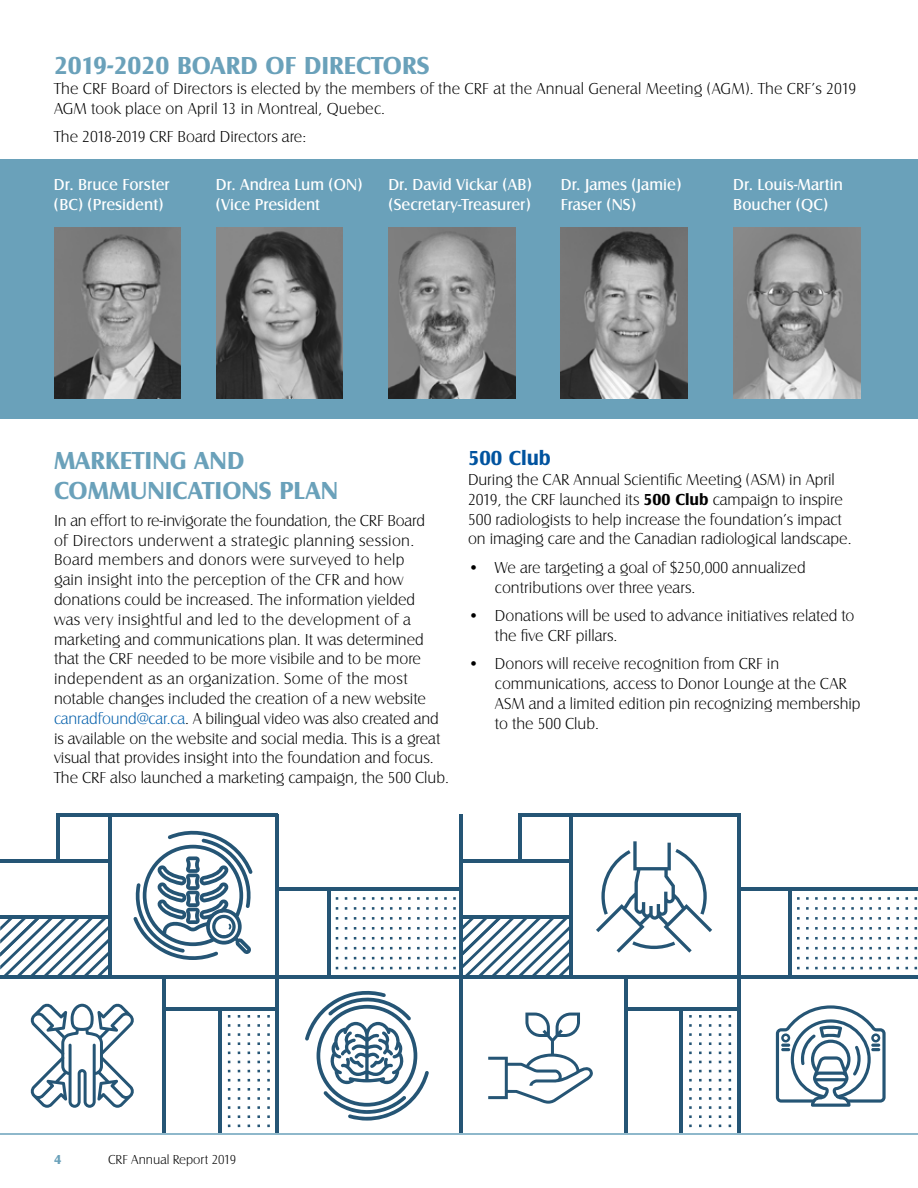
<style>
.page{position:relative;width:918px;height:1188px;background:#fff}
.page>*{position:absolute;margin:0;border:0;box-sizing:border-box;transform-origin:0 0}
.t1{font:700 25.5px/30.6px "Castle T";color:#6aa1ba}
.t2{font:700 21px "Castle T";color:#00539f}
.t3{font:16.5px/19.8px "Castle T Ligh";color:#000}
.t4{font:16.5px/19.8px "Castle T";color:#fff}
.t5{font:13.5px "Castle T Ligh";color:#000}
.t6{font:700 13.5px "Castle T";color:#6aa1ba}
.s1{color:#005eaa}
.s2{font-family:"Castle T";font-weight:700}
</style>
<div class="page">
<div style="left:0;top:159px;width:918px;height:260px;background:#6aa1ba"></div>
<hr style="left:0;top:1133px;width:918px;height:2px;background:#6aa1ba">
<svg style="left:0;top:919px;width:108px;height:56px"></svg>
<hr style="left:57px;top:814px;width:3px;height:47px;background:#255575">
<hr style="left:0;top:859px;width:110px;height:3px;background:#255575">
<hr style="left:0;top:915px;width:110px;height:4px;background:#255575">
<hr style="left:277px;top:887px;width:183px;height:3px;background:#255575">
<hr style="left:58px;top:814px;width:220px;height:3px;background:#255575">
<hr style="left:164px;top:1007px;width:113px;height:3px;background:#255575">
<hr style="left:0;top:975px;width:460px;height:3px;background:#255575">
<hr style="left:108px;top:815px;width:3px;height:162px;background:#255575">
<hr style="left:327px;top:888px;width:4px;height:88px;background:#255575">
<hr style="left:163px;top:977px;width:3px;height:156px;background:#255575">
<hr style="left:219px;top:1009px;width:3px;height:124px;background:#255575">
<hr style="left:276px;top:814px;width:3px;height:318px;background:#255575">
<hr style="left:459px;top:814px;width:3px;height:318px;background:#255575">
<svg style="left:133px;top:830px;width:120px;height:130px"></svg>
<svg style="left:30px;top:1003px;width:104px;height:105px"></svg>
<svg style="left:305px;top:990px;width:124px;height:131px"></svg>
<svg style="left:453px;top:917px;width:116px;height:58px"></svg>
<hr style="left:518px;top:814px;width:3px;height:47px;background:#255575">
<hr style="left:461px;top:859px;width:110px;height:3px;background:#255575">
<hr style="left:461px;top:915px;width:110px;height:4px;background:#255575">
<hr style="left:739px;top:887px;width:179px;height:3px;background:#255575">
<hr style="left:520px;top:814px;width:219px;height:3px;background:#255575">
<hr style="left:626px;top:1007px;width:113px;height:3px;background:#255575">
<hr style="left:461px;top:975px;width:457px;height:3px;background:#255575">
<hr style="left:569px;top:815px;width:4px;height:162px;background:#255575">
<hr style="left:789px;top:888px;width:3px;height:88px;background:#255575">
<hr style="left:624px;top:977px;width:3px;height:156px;background:#255575">
<hr style="left:680px;top:1009px;width:3px;height:124px;background:#255575">
<hr style="left:737px;top:814px;width:3px;height:318px;background:#255575">
<svg style="left:776px;top:1005px;width:110px;height:102px"></svg>
<svg style="left:596px;top:841px;width:116px;height:112px"></svg>
<svg style="left:488px;top:1013px;width:105px;height:91px"></svg>
<img style="left:54px;top:228px;width:127px;height:171px">
<img style="left:216px;top:228px;width:127px;height:171px">
<img style="left:388px;top:228px;width:127px;height:171px">
<img style="left:561px;top:228px;width:127px;height:171px">
<img style="left:733px;top:228px;width:127px;height:171px">
<h1 class="t1" style="left:54px;top:50px;width:377px">2019-2020 BOARD OF DIRECTORS</h1>
<p class="t3" style="left:54px;top:79px;width:804px">The CRF Board of Directors is elected by the members of the CRF at the Annual General Meeting (AGM). The CRF’s 2019<br>AGM took place on April 13 in Montreal, Quebec.</p>
<p class="t3" style="left:54px;top:127px;width:254px">The 2018-2019 CRF Board Directors are:</p>
<p class="t4" style="left:54px;top:174px;width:117px">Dr. Bruce Forster (BC) (President)</p>
<p class="t4" style="left:216px;top:174px;width:148px">Dr. Andrea Lum (ON) (Vice President</p>
<p class="t4" style="left:388px;top:174px;width:145px">Dr. David Vickar (AB) (Secretary-Treasurer)</p>
<p class="t4" style="left:561px;top:174px;width:122px">Dr. James (Jamie)<br>Fraser (NS)</p>
<p class="t4" style="left:733px;top:174px;width:111px">Dr. Louis-Martin<br>Boucher (QC)</p>
<h1 class="t1" style="left:54px;top:444px;width:286px">MARKETING AND<br>COMMUNICATIONS PLAN</h1>
<p class="t3" style="left:54px;top:510px;width:396px">In an effort to re-invigorate the foundation, the CRF Board<br>of Directors underwent a strategic planning session.<br>Board members and donors were surveyed to help<br>gain insight into the perception of the CFR and how donations could be increased. The information yielded<br>was very insightful and led to the development of a marketing and communications plan. It was determined that the CRF needed to be more visibile and to be more independent as an organization. Some of the most notable changes included the creation of a new website <span class="s1">canradfound@car.ca</span>. A bilingual video was also created and is available on the website and social media. This is a great visual that provides insight into the foundation and focus.<br>The CRF also launched a marketing campaign, the 500 Club.</p>
<p class="t2" style="left:468px;top:446px;width:84px">500 Club</p>
<p class="t3" style="left:468px;top:470px;width:385px">During the CAR Annual Scientific Meeting (ASM) in April 2019, the CRF launched its <span class="s2">500 Club</span> campaign to inspire 500 radiologists to help increase the foundation’s impact on imaging care and the Canadian radiological landscape.</p>
<p class="t3" style="left:495px;top:557px;width:312px;text-indent:-27px">• We are targeting a goal of $250,000 annualized contributions over three years.</p>
<p class="t3" style="left:495px;top:606px;width:361px;text-indent:-27px">• Donations will be used to advance initiatives related to the five CRF pillars.</p>
<p class="t3" style="left:495px;top:654px;width:367px;text-indent:-27px">• Donors will receive recognition from CRF in communications, access to Donor Lounge at the CAR ASM and a limited edition pin recognizing membership to the 500 Club.</p>
<p class="t6" style="left:54px;top:1152px;width:9px">4</p>
<p class="t5" style="left:108px;top:1153px;width:129px">CRF Annual Report 2019</p>
</div>
